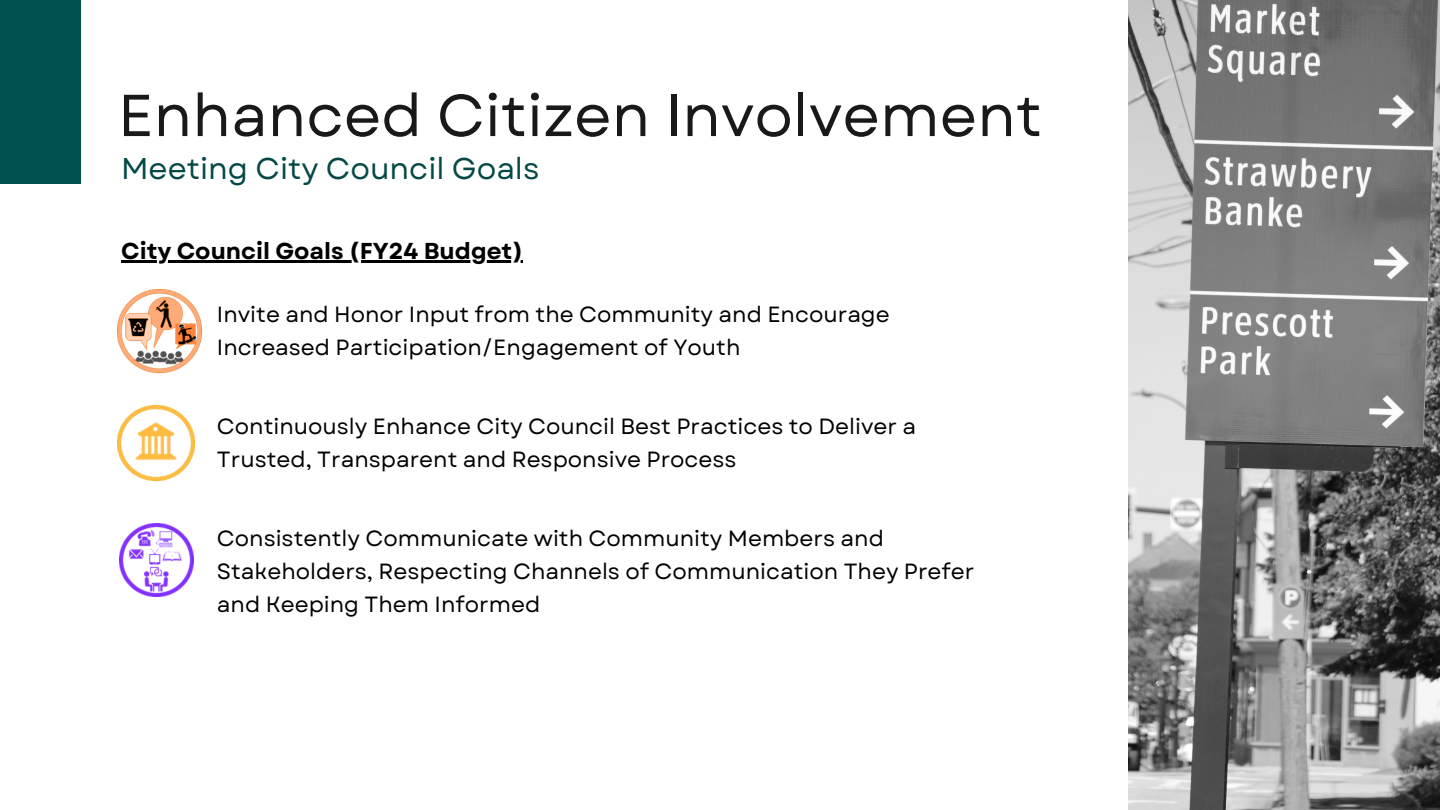
<style>
.page{position:relative;width:1440px;height:810px;background:#fff}
.page>*{position:absolute;margin:0;border:0;box-sizing:border-box;transform-origin:0 0}
.t1{font:59px "Garet";color:#191919}
.t2{font:30px "Garet";color:#044946}
.t3{font:700 23px "Garet";color:#000}
.t4{font:22px/33px "Garet";color:#000}
</style>
<div class="page">
<img style="left:1129px;top:0;width:311px;height:810px">
<div style="left:0;top:0;width:81px;height:184px;background:#00504d"></div>
<img style="left:118px;top:290px;width:84px;height:83px">
<img style="left:118px;top:405px;width:76px;height:76px">
<img style="left:119px;top:524px;width:74px;height:73px">
<hr style="left:121px;top:260px;width:402px;height:3px;background:#000">
<p class="t1" style="left:118px;top:73px;width:926px">Enhanced Citizen Involvement</p>
<p class="t2" style="left:121px;top:147px;width:420px">Meeting City Council Goals</p>
<p class="t3" style="left:121px;top:234px;width:403px">City Council Goals (FY24 Budget)</p>
<p class="t4" style="left:217px;top:298px;width:674px">Invite and Honor Input from the Community and Encourage<br>Increased Participation/Engagement of Youth</p>
<p class="t4" style="left:217px;top:410px;width:701px">Continuously Enhance City Council Best Practices to Deliver a<br>Trusted, Transparent and Responsive Process</p>
<p class="t4" style="left:217px;top:522px;width:759px">Consistently Communicate with Community Members and<br>Stakeholders, Respecting Channels of Communication They Prefer and Keeping Them Informed</p>
</div>
